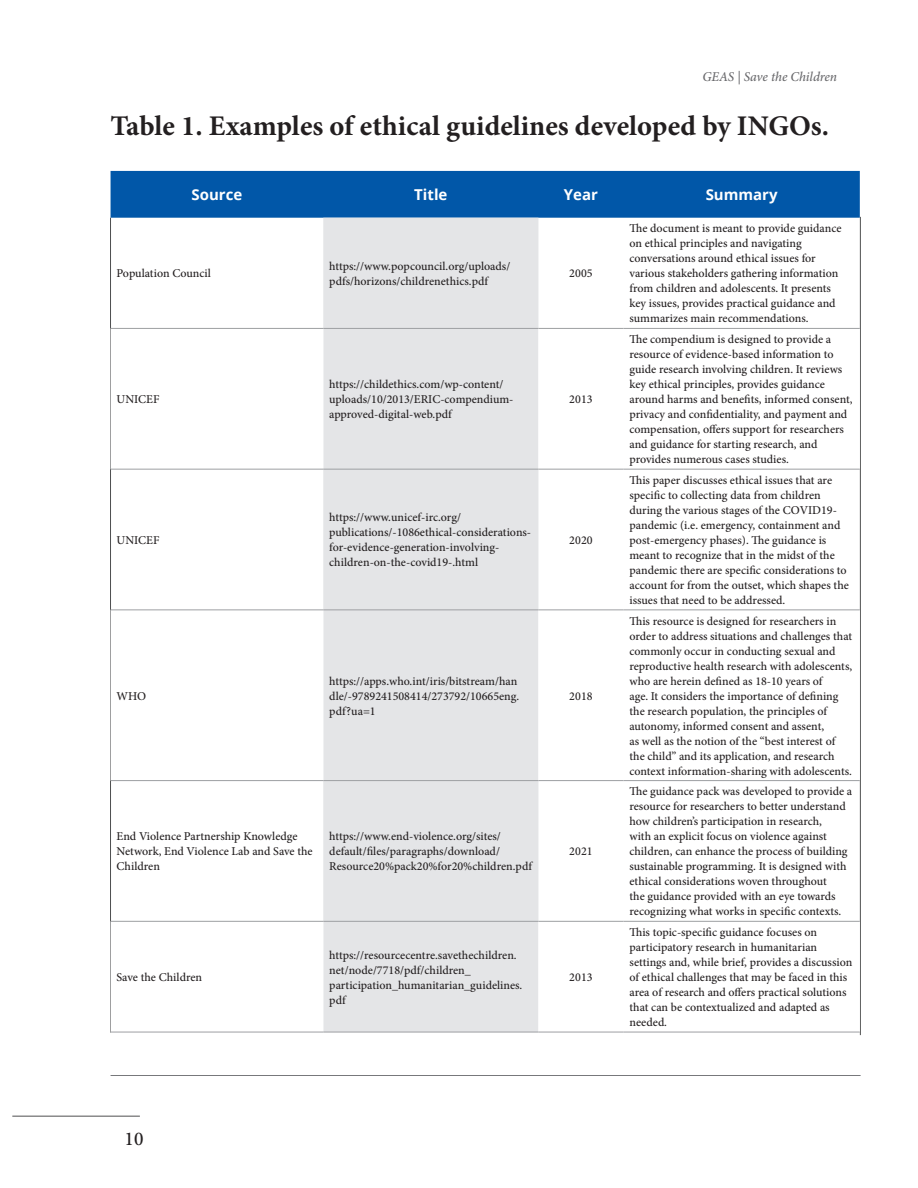
<style>
.page{position:relative;width:918px;height:1188px;background:#fff}
.page>*{position:absolute;margin:0;border:0;box-sizing:border-box;transform-origin:0 0}
.t1{font:700 28.5px "Minion Pro";color:#231f20}
.t2{font:500 19.5px "Minion Pro";color:#231f20}
.t3{font:700 15px "Open Sans";color:#fff}
.t4{font:italic 500 13.5px "Minion Pro";letter-spacing:-.005em;color:#69696c}
.t5{font:500 12px/15px "Minion Pro";color:#231f20}
</style>
<div class="page">
<hr style="left:110px;top:218px;width:1px;height:814px;background:#4e4f50">
<hr style="left:860px;top:217px;width:1px;height:818px;background:#4e4f50">
<hr style="left:111px;top:1075px;width:750px;height:1px;background:#757679">
<div style="left:111px;top:171px;width:749px;height:47px;background:#0157a8"></div>
<div style="left:323px;top:218px;width:215px;height:110px;background:#e4e5e7"></div>
<svg style="left:111px;top:329px;width:749px;height:703px"></svg>
<hr style="left:111px;top:328px;width:212px;height:1px;background:#9d9fa2">
<hr style="left:323px;top:328px;width:215px;height:1px;background:#9d9fa2">
<hr style="left:538px;top:328px;width:85px;height:1px;background:#9d9fa2">
<hr style="left:623px;top:328px;width:237px;height:1px;background:#9d9fa2">
<hr style="left:111px;top:469px;width:212px;height:1px;background:#9d9fa2">
<hr style="left:323px;top:469px;width:215px;height:1px;background:#9d9fa2">
<hr style="left:538px;top:469px;width:85px;height:1px;background:#9d9fa2">
<hr style="left:623px;top:469px;width:237px;height:1px;background:#9d9fa2">
<hr style="left:111px;top:610px;width:212px;height:1px;background:#9d9fa2">
<hr style="left:323px;top:610px;width:215px;height:1px;background:#9d9fa2">
<hr style="left:538px;top:610px;width:85px;height:1px;background:#9d9fa2">
<hr style="left:623px;top:610px;width:237px;height:1px;background:#9d9fa2">
<hr style="left:111px;top:780px;width:212px;height:1px;background:#9d9fa2">
<hr style="left:323px;top:780px;width:215px;height:1px;background:#9d9fa2">
<hr style="left:538px;top:780px;width:85px;height:1px;background:#9d9fa2">
<hr style="left:623px;top:780px;width:237px;height:1px;background:#9d9fa2">
<hr style="left:111px;top:921px;width:212px;height:1px;background:#9d9fa2">
<hr style="left:323px;top:921px;width:215px;height:1px;background:#9d9fa2">
<hr style="left:538px;top:921px;width:85px;height:1px;background:#9d9fa2">
<hr style="left:623px;top:921px;width:237px;height:1px;background:#9d9fa2">
<hr style="left:111px;top:1032px;width:212px;height:1px;background:#9d9fa2">
<hr style="left:323px;top:1032px;width:215px;height:1px;background:#9d9fa2">
<hr style="left:538px;top:1032px;width:85px;height:1px;background:#9d9fa2">
<hr style="left:623px;top:1032px;width:237px;height:1px;background:#9d9fa2">
<hr style="left:12px;top:1116px;width:128px;height:1px;background:#4e4f50">
<p class="t4" style="left:702px;top:67px;width:136px">GEAS | Save the Children</p>
<h1 class="t1" style="left:111px;top:106px;width:720px">Table 1. Examples of ethical guidelines developed by INGOs.</h1>
<p class="t3" style="left:192px;top:184px;width:52px">Source</p>
<p class="t3" style="left:414px;top:184px;width:35px">Title</p>
<p class="t3" style="left:564px;top:184px;width:36px">Year</p>
<p class="t3" style="left:706px;top:184px;width:73px">Summary</p>
<p class="t5" style="left:117px;top:266px;width:96px">Population Council</p>
<p class="t5" style="left:329px;top:259px;width:183px">https://www.popcouncil.org/uploads/ pdfs/horizons/childrenethics.pdf</p>
<p class="t5" style="left:569px;top:266px;width:25px">2005</p>
<p class="t5" style="left:117px;top:392px;width:45px">UNICEF</p>
<p class="t5" style="left:329px;top:377px;width:186px">https://childethics.com/wp-content/ uploads/10/2013/ERIC-compendium&shy;approved-digital-web.pdf</p>
<p class="t5" style="left:569px;top:392px;width:25px">2013</p>
<p class="t5" style="left:117px;top:533px;width:45px">UNICEF</p>
<p class="t5" style="left:329px;top:510px;width:203px">https://www.unicef-irc.org/ publications/-1086ethical-considerations&shy;for-evidence-generation-involving&shy;children-on-the-covid19-.html</p>
<p class="t5" style="left:569px;top:533px;width:25px">2020</p>
<p class="t5" style="left:117px;top:688px;width:31px">WHO</p>
<p class="t5" style="left:329px;top:673px;width:191px">https://apps.who.int/iris/bitstream/han dle/-9789241508414/273792/10665eng. pdf?ua=1</p>
<p class="t5" style="left:569px;top:688px;width:25px">2018</p>
<p class="t5" style="left:117px;top:829px;width:198px">End Violence Partnership Knowledge<br>Network, End Violence Lab and Save the<br>Children</p>
<p class="t5" style="left:329px;top:829px;width:204px">https://www.end-violence.org/sites/ default/files/paragraphs/download/<br>Resource20%pack20%for20%children.pdf</p>
<p class="t5" style="left:117px;top:970px;width:87px">Save the Children</p>
<p class="t5" style="left:329px;top:947px;width:195px">https://resourcecentre.savethechildren. net/node/7718/pdf/children_ participation_humanitarian_guidelines. pdf</p>
<p class="t5" style="left:569px;top:844px;width:25px">2021</p>
<p class="t5" style="left:569px;top:970px;width:25px">2013</p>
<p class="t5" style="left:629px;top:221px;width:214px">The document is meant to provide guidance on ethical principles and navigating conversations around ethical issues for various stakeholders gathering information from children and adolescents. It presents key issues, provides practical guidance and summarizes main recommendations.</p>
<p class="t5" style="left:629px;top:332px;width:225px">The compendium is designed to provide a resource of evidence-based information to guide research involving children. It reviews key ethical principles, provides guidance around harms and benefits, informed consent, privacy and confidentiality, and payment and compensation, offers support for researchers and guidance for starting research, and provides numerous cases studies.</p>
<p class="t5" style="left:629px;top:473px;width:221px">This paper discusses ethical issues that are specific to collecting data from children during the various stages of the COVID19- pandemic (i.e. emergency, containment and post-emergency phases). The guidance is meant to recognize that in the midst of the pandemic there are specific considerations to account for from the outset, which shapes the issues that need to be addressed.</p>
<p class="t5" style="left:629px;top:613px;width:224px">This resource is designed for researchers in order to address situations and challenges that commonly occur in conducting sexual and reproductive health research with adolescents, who are herein defined as 18-10 years of<br>age. It considers the importance of defining the research population, the principles of autonomy, informed consent and assent,<br>as well as the notion of the “best interest of the child” and its application, and research context information-sharing with adolescents.</p>
<p class="t5" style="left:629px;top:784px;width:224px">The guidance pack was developed to provide a resource for researchers to better understand how children’s participation in research,<br>with an explicit focus on violence against children, can enhance the process of building sustainable programming. It is designed with ethical considerations woven throughout<br>the guidance provided with an eye towards recognizing what works in specific contexts.</p>
<p class="t5" style="left:629px;top:925px;width:224px">This topic-specific guidance focuses on participatory research in humanitarian settings and, while brief, provides a discussion of ethical challenges that may be faced in this area of research and offers practical solutions that can be contextualized and adapted as needed.</p>
<h2 class="t2" style="left:125px;top:1125px;width:20px">10</h2>
</div>
